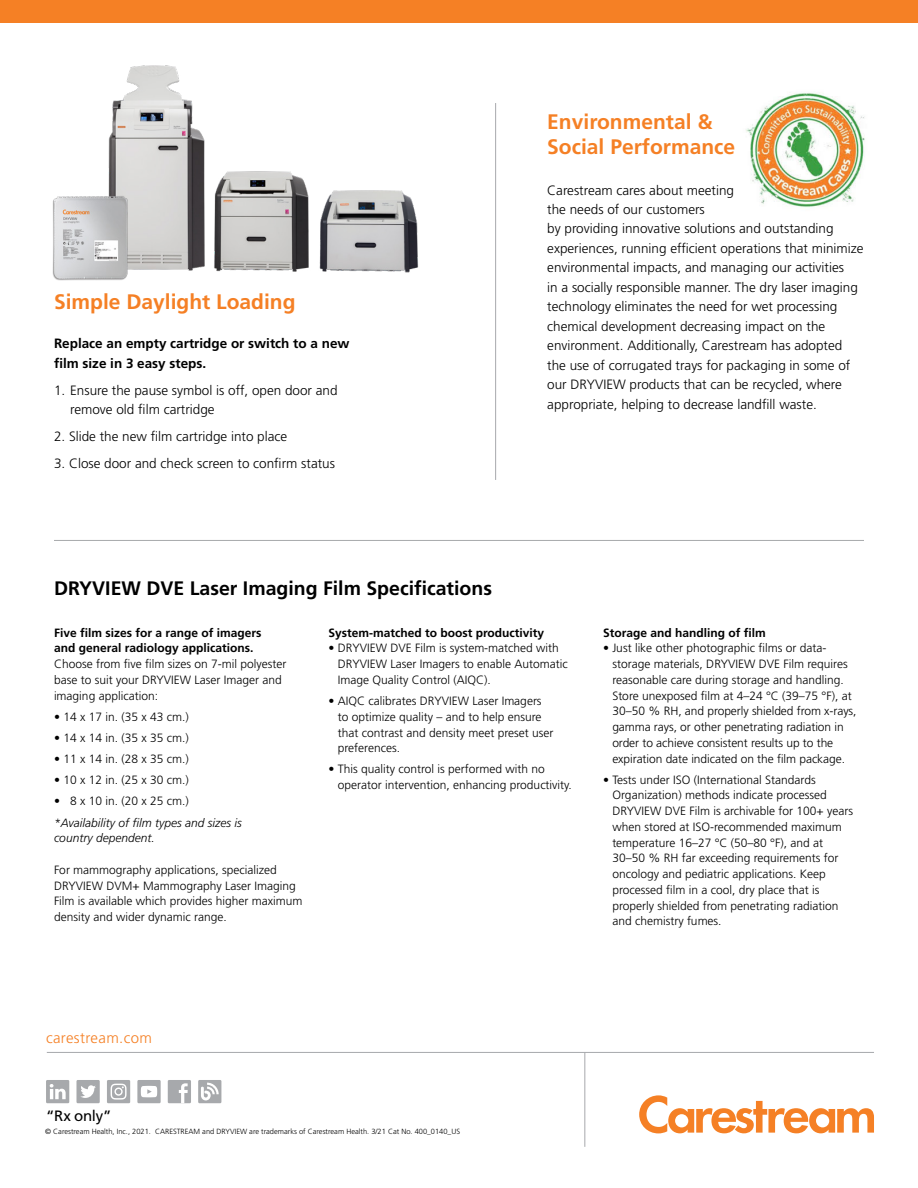
<style>
.page{position:relative;width:918px;height:1188px;background:#fff}
.page>*{position:absolute;margin:0;border:0;box-sizing:border-box;transform-origin:0 0}
.t1{font:700 21px/25.2px "Frutiger LT Std";color:#f58025}
.t2{font:700 19.5px "Frutiger LT Std";color:#000}
.t3{font:300 15px "Frutiger LT Std";letter-spacing:.025em;color:#f58025}
.t4{font:15px "Frutiger LT Std";letter-spacing:-.02em;color:#000}
.t5{font:300 13.5px/19.5px "Frutiger LT Std";color:#000}
.t6{font:700 13.5px/19.5px "Frutiger LT Std";color:#000}
.t7{font:300 12px/15.8px "Frutiger LT Std";color:#000}
.t8{font:700 12px/15.8px "Frutiger LT Std";color:#000}
.t9{font:italic 300 12px/15.8px "Frutiger LT Std";color:#000}
.t10{font:300 7.5px "Frutiger LT Std";color:#000}
</style>
<div class="page">
<img style="left:232px;top:171px;width:187px;height:102px">
<img style="left:108px;top:65px;width:124px;height:207px">
<div style="left:0;top:0;width:918px;height:22px;background:#f58025"></div>
<hr style="left:47px;top:1052px;width:827px;height:1px;background:#a7a9ac">
<svg style="left:639px;top:1095px;width:235px;height:38px"></svg>
<hr style="left:584px;top:1052px;width:1px;height:95px;background:#a7a9ac">
<div style="left:46px;top:1080px;width:23px;height:23px;background:#a7a9ac"></div>
<svg style="left:50px;top:1084px;width:16px;height:15px"></svg>
<div style="left:168px;top:1080px;width:23px;height:23px;background:#a7a9ac"></div>
<svg style="left:179px;top:1083px;width:9px;height:20px"></svg>
<div style="left:76px;top:1080px;width:24px;height:23px;background:#a7a9ac"></div>
<svg style="left:81px;top:1085px;width:15px;height:13px"></svg>
<div style="left:137px;top:1080px;width:24px;height:23px;background:#a7a9ac"></div>
<svg style="left:141px;top:1086px;width:16px;height:11px"></svg>
<div style="left:198px;top:1080px;width:23px;height:23px;background:#a7a9ac"></div>
<svg style="left:201px;top:1083px;width:18px;height:17px"></svg>
<div style="left:107px;top:1080px;width:23px;height:23px;background:#a7a9ac"></div>
<svg style="left:111px;top:1084px;width:16px;height:16px"></svg>
<hr style="left:54px;top:540px;width:810px;height:1px;background:#a7a9ac">
<img style="left:746px;top:93px;width:119px;height:114px">
<hr style="left:495px;top:103px;width:1px;height:377px;background:#a7a9ac">
<img style="left:52px;top:191px;width:81px;height:90px">
<h1 class="t1" style="left:54px;top:290px;width:243px">Simple Daylight Loading</h1>
<p class="t6" style="left:54px;top:334px;width:297px">Replace an empty cartridge or switch to a new film size in 3 easy steps.</p>
<p class="t5" style="left:70px;top:381px;width:269px;text-indent:-16px">1. Ensure the pause symbol is off, open door and remove old film cartridge</p>
<p class="t5" style="left:54px;top:427px;width:235px">2. Slide the new film cartridge into place</p>
<p class="t5" style="left:54px;top:454px;width:283px">3. Close door and check screen to confirm status</p>
<h2 class="t2" style="left:54px;top:577px;width:440px">DRYVIEW DVE Laser Imaging Film Specifications</h2>
<h1 class="t1" style="left:547px;top:109px;width:189px">Environmental &amp;<br>Social Performance</h1>
<p class="t5" style="left:547px;top:180px;width:318px">Carestream cares about meeting<br>the needs of our customers<br>by providing innovative solutions and outstanding experiences, running efficient operations that minimize environmental impacts, and managing our activities<br>in a socially responsible manner. The dry laser imaging technology eliminates the need for wet processing chemical development decreasing impact on the environment. Additionally, Carestream has adopted the use of corrugated trays for packaging in some of our DRYVIEW products that can be recycled, where appropriate, helping to decrease landfill waste.</p>
<p class="t8" style="left:54px;top:625px;width:209px">Five film sizes for a range of imagers and general radiology applications.</p>
<p class="t7" style="left:54px;top:656px;width:234px">Choose from five film sizes on 7-mil polyester base to suit your DRYVIEW Laser Imager and imaging application:</p>
<p class="t7" style="left:54px;top:709px;width:136px">• 14 x 17 in. (35 x 43 cm.)</p>
<p class="t7" style="left:54px;top:730px;width:136px">• 14 x 14 in. (35 x 35 cm.)</p>
<p class="t7" style="left:54px;top:751px;width:136px">• 11 x 14 in. (28 x 35 cm.)</p>
<p class="t7" style="left:54px;top:772px;width:136px">• 10 x 12 in. (25 x 30 cm.)</p>
<p class="t7" style="left:54px;top:794px;width:136px">• 8 x 10 in. (20 x 25 cm.)</p>
<p class="t9" style="left:54px;top:815px;width:189px">*Availability of film types and sizes is country dependent.</p>
<p class="t7" style="left:54px;top:862px;width:250px">For mammography applications, specialized DRYVIEW DVM+ Mammography Laser Imaging Film is available which provides higher maximum density and wider dynamic range.</p>
<p class="t8" style="left:328px;top:625px;width:217px">System-matched to boost productivity</p>
<p class="t7" style="left:338px;top:641px;width:231px;text-indent:-9px">• DRYVIEW DVE Film is system-matched with<br>DRYVIEW Laser Imagers to enable Automatic<br>Image Quality Control (AIQC).</p>
<p class="t7" style="left:338px;top:693px;width:217px;text-indent:-9px">• AIQC calibrates DRYVIEW Laser Imagers to optimize quality – and to help ensure that contrast and density meet preset user preferences.</p>
<p class="t7" style="left:338px;top:762px;width:236px;text-indent:-9px">• This quality control is performed with no operator intervention, enhancing productivity.</p>
<p class="t8" style="left:603px;top:625px;width:164px">Storage and handling of film</p>
<p class="t7" style="left:612px;top:641px;width:246px;text-indent:-9px">• Just like other photographic films or data&shy;storage materials, DRYVIEW DVE Film requires reasonable care during storage and handling.<br>Store unexposed film at 4–24 °C (39–75 °F), at 30–50 % RH, and properly shielded from x-rays, gamma rays, or other penetrating radiation in order to achieve consistent results up to the expiration date indicated on the film package.</p>
<p class="t7" style="left:612px;top:772px;width:242px;text-indent:-9px">• Tests under ISO (International Standards Organization) methods indicate processed DRYVIEW DVE Film is archivable for 100+ years when stored at ISO-recommended maximum temperature 16–27 °C (50–80 °F), and at 30–50 % RH far exceeding requirements for oncology and pediatric applications. Keep processed film in a cool, dry place that is properly shielded from penetrating radiation and chemistry fumes.</p>
<p class="t3" style="left:46px;top:1029px;width:107px">carestream.com</p>
<p class="t4" style="left:46px;top:1107px;width:67px">“Rx only”</p>
<p class="t10" style="left:45px;top:1127px;width:416px">© Carestream Health, Inc., 2021. CARESTREAM and DRYVIEW are trademarks of Carestream Health. 3/21 Cat No. 400_0140_US</p>
</div>
